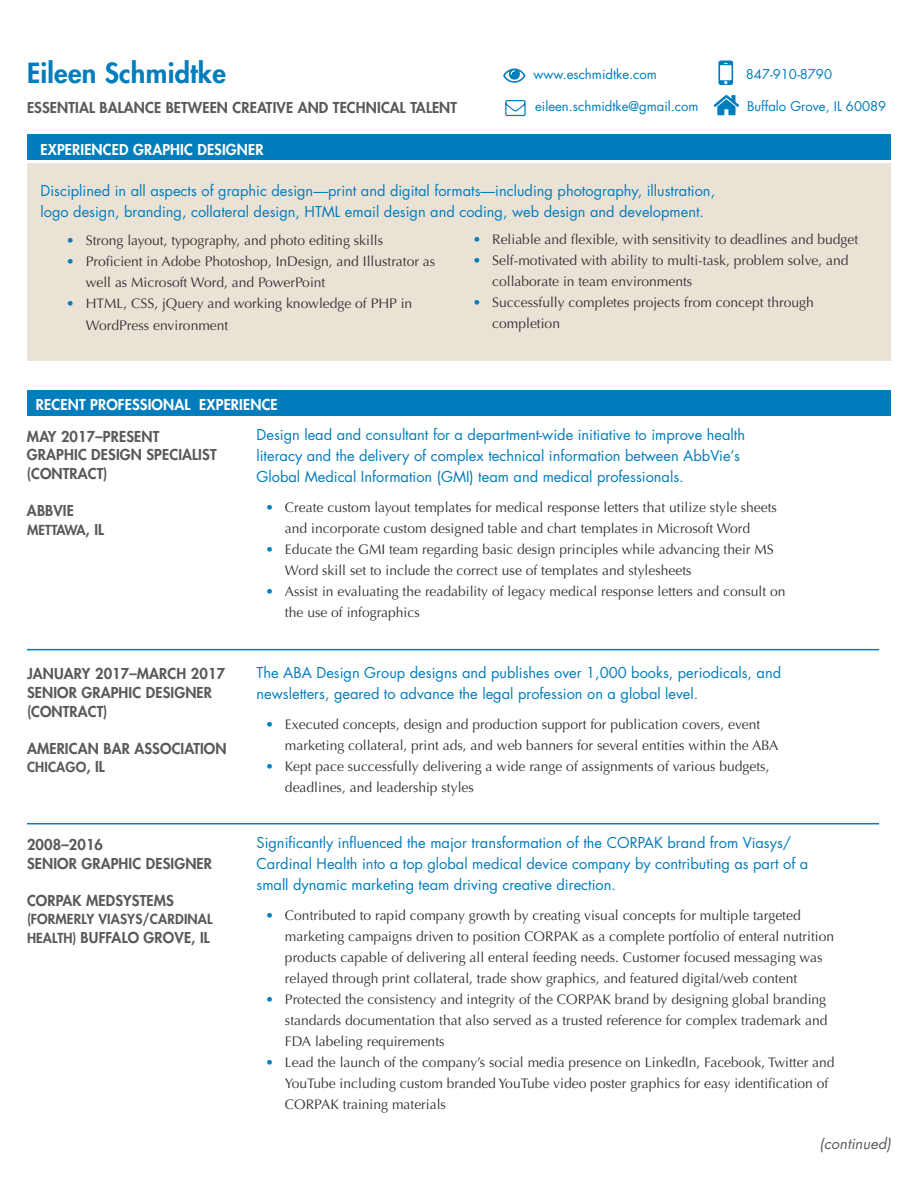
<style>
.page{position:relative;width:918px;height:1188px;background:#fff}
.page>*{position:absolute;margin:0;border:0;box-sizing:border-box;transform-origin:0 0}
.t1{font:800 27px "Futura Std";letter-spacing:.01em;color:#007dbd}
.t2{font:14.7px/21px "Futura";color:#007dbd}
.t3{font:800 14.7px/18.8px "Futura Std";letter-spacing:.01em;color:#58595b}
.t4{font:800 14.7px "Futura Std";letter-spacing:.01em;color:#fff}
.t5{font:italic 14.7px "Futura";letter-spacing:.01em;color:#58595b}
.t6{font:13.8px/21px "Optima";color:#333334}
.t7{font:800 13.5px "Futura Std";letter-spacing:.01em;color:#58595b}
.t8{font:13.2px "Futura";color:#007dbd}
.s1{color:#007dbd}
.s2{font-size:14.7px}
.s3{font-size:13.5px}
.s4{color:#0083c0}
</style>
<div class="page">
<div style="left:27px;top:390px;width:864px;height:26px;background:#007dbd"></div>
<div style="left:27px;top:134px;width:864px;height:26px;background:#007dbd"></div>
<div style="left:27px;top:163px;width:864px;height:198px;background:#ebe2d6"></div>
<svg style="left:714px;top:95px;width:25px;height:20px"></svg>
<svg style="left:505px;top:100px;width:21px;height:16px"></svg>
<svg style="left:718px;top:60px;width:15px;height:25px"></svg>
<svg style="left:503px;top:69px;width:23px;height:14px"></svg>
<hr style="left:27px;top:823px;width:852px;height:1px;background:#007dbd">
<hr style="left:27px;top:649px;width:852px;height:1px;background:#007dbd">
<h1 class="t1" style="left:27px;top:56px;width:200px">EILEEN SCHMIDTKE</h1>
<p class="t3" style="left:27px;top:98px;width:216px">ESSENTIAL BALANCE BETWEEN CREA</p>
<p class="t3" style="left:266px;top:98px;width:83px">TIVE AND TECHNICAL</p>
<p class="t3" style="left:410px;top:98px;width:16px">TALEN</p>
<p class="t3" style="left:451px;top:98px;width:8px">T</p>
<p class="t8" style="left:534px;top:65px;width:125px">www.eschmidtke.com</p>
<p class="t8" style="left:746px;top:65px;width:88px">847-910-8790</p>
<p class="t8" style="left:535px;top:97px;width:165px">eileen.schmidtke@gmail.com</p>
<p class="t8" style="left:747px;top:97px;width:141px">Buffalo Grove, IL 60089</p>
<p class="t4" style="left:40px;top:140px;width:26px">EXPERIENCE</p>
<p class="t4" style="left:119px;top:140px;width:34px">D GRAPHIC</p>
<p class="t4" style="left:197px;top:140px;width:50px">DESIGNER</p>
<p class="t2" style="left:40px;top:180px;width:676px">Disciplined in all aspects of graphic design—print and digital formats—including photography, illustration, logo design, branding, collateral design, HTML email design and coding, web design and development.</p>
<p class="t6" style="left:66px;top:230px;width:318px"><span class="s1">•</span> Strong layout, typography, and photo editing skills</p>
<p class="t6" style="left:86px;top:251px;width:351px;text-indent:-19px"><span class="s1">•</span> Proficient in Adobe Photoshop, InDesign, and Illustrator as well as Microsoft Word, and PowerPoint</p>
<p class="t6" style="left:86px;top:294px;width:328px;text-indent:-19px"><span class="s1">•</span> HTML, CSS, jQuery and working knowledge of PHP in<br>WordPress environment</p>
<p class="t4" style="left:36px;top:395px;width:10px">RECEN</p>
<p class="t4" style="left:79px;top:395px;width:21px">T PROFE</p>
<p class="t4" style="left:132px;top:395px;width:26px">SSIONAL</p>
<p class="t4" style="left:199px;top:395px;width:26px">EXPERIENCE</p>
<p class="t6" style="left:473px;top:229px;width:387px"><span class="s1">•</span> Reliable and flexible, with sensitivity to deadlines and budget</p>
<p class="t6" style="left:492px;top:250px;width:358px;text-indent:-19px"><span class="s1">•</span> Self-motivated with ability to multi-task, problem solve, and collaborate in team environments</p>
<p class="t6" style="left:492px;top:292px;width:323px;text-indent:-19px"><span class="s1">•</span> Successfully completes projects from concept through completion</p>
<p class="t3" style="left:27px;top:427px;width:184px">MAY 2017–PRESENT<br>GRAPHIC DESIGN SPECIALIST (CONTRACT)</p>
<p class="t3" style="left:27px;top:501px;width:48px">ABBVIE</p>
<p class="t7" style="left:27px;top:521px;width:73px">METTAWA<span class="s2">, IL</span></p>
<p class="t3" style="left:27px;top:665px;width:200px">JANUARY 2017–MARCH 2017<br>SENIOR GRAPHIC DESIGNER (CONTRACT)</p>
<p class="t3" style="left:27px;top:739px;width:201px">AMERICAN BAR ASSOCIATION</p>
<p class="t7" style="left:27px;top:759px;width:74px">CHICAGO<span class="s2">, IL</span></p>
<p class="t3" style="left:27px;top:835px;width:187px">2008–2016<br>SENIOR GRAPHIC DESIGNER</p>
<p class="t3" style="left:27px;top:891px;width:11px">CORPA</p>
<p class="t3" style="left:73px;top:891px;width:103px">K MEDSYSTEMS</p>
<p class="t7" style="left:27px;top:911px;width:187px">(FORMERLY VIASYS/CARDINAL</p>
<p class="t3" style="left:27px;top:928px;width:179px"><span class="s3">HEALTH)</span> BUFFALO GROVE, IL</p>
<p class="t2" style="left:256px;top:424px;width:490px">Design lead and consultant for a department-wide initiative to improve health literacy and the delivery of complex technical information between AbbVie’s<br>Global Medical Information (GMI) team and medical professionals.</p>
<p class="t6" style="left:266px;top:497px;width:513px;text-align:center"><span class="s1">•</span> Create custom layout templates for medical response letters that utilize style sheets and incorporate custom designed table and chart templates in Microsoft Word</p>
<p class="t6" style="left:285px;top:539px;width:490px;text-indent:-19px"><span class="s4">•</span> Educate the GMI team regarding basic design principles while advancing their MS<br>Word skill set to include the correct use of templates and stylesheets</p>
<p class="t6" style="left:285px;top:581px;width:502px;text-indent:-19px"><span class="s4">•</span> Assist in evaluating the readability of legacy medical response letters and consult on the use of infographics</p>
<p class="t2" style="left:256px;top:661px;width:526px">The ABA Design Group designs and publishes over 1,000 books, periodicals, and newsletters, geared to advance the legal profession on a global level.</p>
<p class="t6" style="left:285px;top:714px;width:495px;text-indent:-19px"><span class="s1">•</span> Executed concepts, design and production support for publication covers, event marketing collateral, print ads, and web banners for several entities within the ABA</p>
<p class="t6" style="left:285px;top:756px;width:486px;text-indent:-19px"><span class="s4">•</span> Kept pace successfully delivering a wide range of assignments of various budgets, deadlines, and leadership styles</p>
<p class="t2" style="left:257px;top:832px;width:553px">Significantly influenced the major transformation of the CORPAK brand from Viasys/<br>Cardinal Health into a top global medical device company by contributing as part of a small dynamic marketing team driving creative direction.</p>
<p class="t6" style="left:285px;top:905px;width:551px;text-indent:-19px"><span class="s1">•</span> Contributed to rapid company growth by creating visual concepts for multiple targeted marketing campaigns driven to position CORPAK as a complete portfolio of enteral nutrition products capable of delivering all enteral feeding needs. Customer focused messaging was relayed through print collateral, trade show graphics, and featured digital/web content</p>
<p class="t6" style="left:285px;top:989px;width:544px;text-align:justify;text-indent:-19px"><span class="s1">•</span> Protected the consistency and integrity of the CORPAK brand by designing global branding standards documentation that also served as a trusted reference for complex trademark and FDA labeling requirements</p>
<p class="t6" style="left:285px;top:1052px;width:551px;text-indent:-19px"><span class="s1">•</span> Lead the launch of the company’s social media presence on LinkedIn, Facebook, Twitter and<br>YouTube including custom branded YouTube video poster graphics for easy identification of<br>CORPAK training materials</p>
<p class="t5" style="left:820px;top:1133px;width:73px">(continued)</p>
</div>
